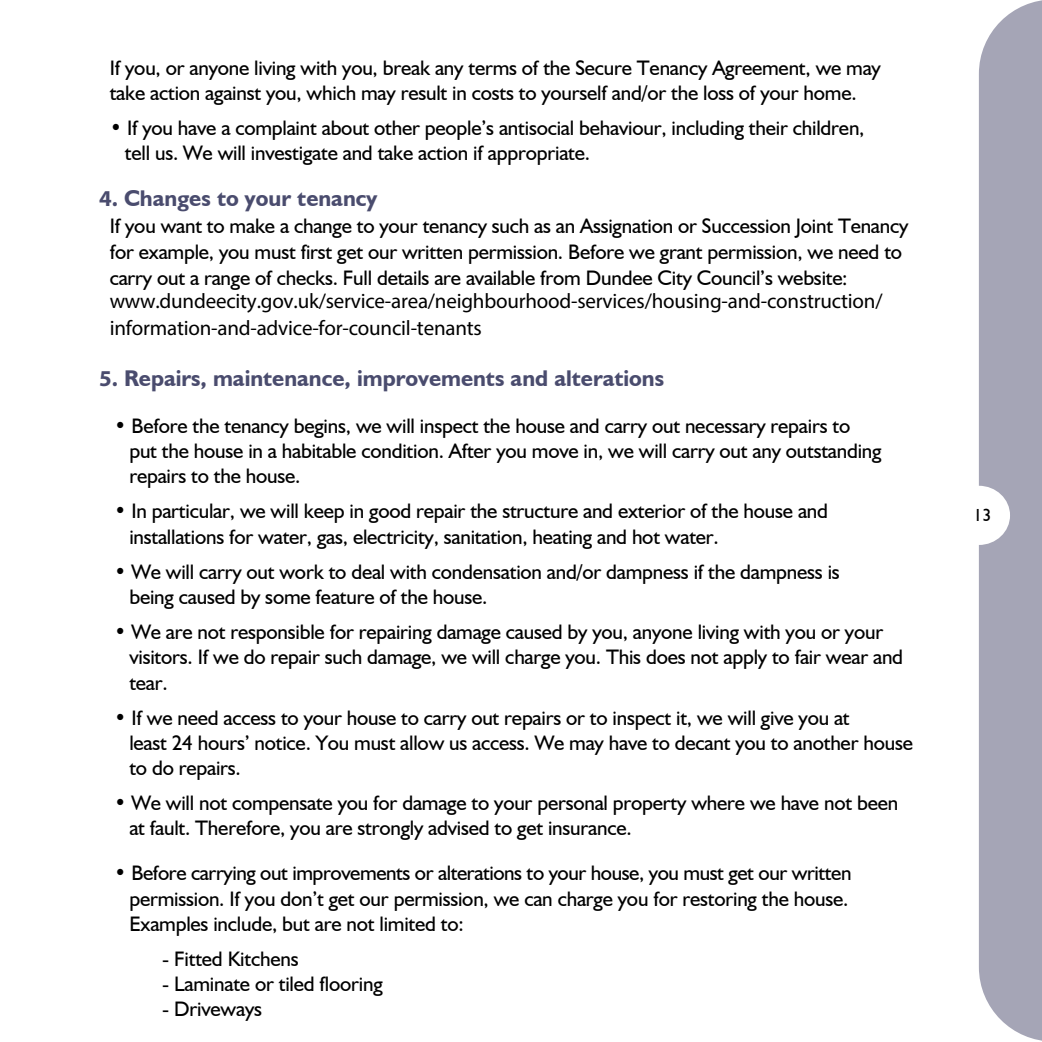
<style>
.page{position:relative;width:1042px;height:1042px;background:#fff}
.page>*{position:absolute;margin:0;border:0;box-sizing:border-box;transform-origin:0 0}
.t1{font:700 22.75px "Humanist 521 BT";color:#4a4c6e}
.t2{font:21px/25.2px "Humanist 521 BT";letter-spacing:-.01em;color:#000}
.t3{font:21px/26.2px "Myriad Pro";letter-spacing:-.01em;color:#000}
.t4{font:17.5px "Humanist 521 BT";color:#000}
.s1{font-family:"Myriad Pro"}
</style>
<div class="page">
<div style="left:979px;top:0;width:63px;height:1041px;background:#a5a5b6"></div>
<div style="left:947px;top:486px;width:63px;height:59px;background:#fff;border-radius:50%"></div>
<p class="t2" style="left:110px;top:54px;width:773px">If you, or anyone living with you, break any terms of the Secure Tenancy Agreement, we may take action against you, which may result in costs to yourself and/or the loss of your home.</p>
<p class="t2" style="left:125px;top:115px;width:741px;text-indent:-15px">• If you have a complaint about other people’s antisocial behaviour, including their children, tell us. We will investigate and take action if appropriate.</p>
<p class="t1" style="left:99px;top:184px;width:280px"><span class="s1">4.</span> Changes to your tenancy</p>
<p class="t2" style="left:110px;top:212px;width:800px;line-height:26.2px">If you want to make a change to your tenancy such as an Assignation or Succession Joint Tenancy for example, you must first get our written permission. Before we grant permission, we need to carry out a range of checks. Full details are available from Dundee City Council’s website<span class="s1">:</span></p>
<p class="t3" style="left:110px;top:288px;width:774px">www.dundeecity.gov.uk/service-area/neighbourhood-services/housing-and-construction/ information-and-advice-for-council-tenants</p>
<p class="t1" style="left:99px;top:364px;width:566px"><span class="s1">5.</span> Repairs, maintenance, improvements and alterations</p>
<p class="t2" style="left:129px;top:413px;width:754px;text-indent:-15px">• Before the tenancy begins, we will inspect the house and carry out necessary repairs to put the house in a habitable condition. After you move in, we will carry out any outstanding repairs to the house.</p>
<p class="t2" style="left:129px;top:498px;width:700px;text-indent:-15px">• In particular, we will keep in good repair the structure and exterior of the house and installations for water, gas, electricity, sanitation, heating and hot water.</p>
<p class="t2" style="left:129px;top:558px;width:712px;text-indent:-15px">• We will carry out work to deal with condensation and/or dampness if the dampness is being caused by some feature of the house.</p>
<p class="t2" style="left:129px;top:619px;width:775px;text-indent:-15px">• We are not responsible for repairing damage caused by you, anyone living with you or your visitors. If we do repair such damage, we will charge you. This does not apply to fair wear and tear.</p>
<p class="t2" style="left:129px;top:704px;width:785px;text-indent:-15px">• If we need access to your house to carry out repairs or to inspect it, we will give you at<br>least 24 hours’ notice. You must allow us access. We may have to decant you to another house to do repairs.</p>
<p class="t2" style="left:129px;top:790px;width:770px;text-indent:-15px">• We will not compensate you for damage to your personal property where we have not been at fault. Therefore, you are strongly advised to get insurance.</p>
<p class="t2" style="left:129px;top:860px;width:723px;text-indent:-15px">• Before carrying out improvements or alterations to your house, you must get our written permission. If you don’t get our permission, we can charge you for restoring the house.<br>Examples include, but are not limited to:</p>
<p class="t2" style="left:162px;top:946px;width:138px">- Fitted Kitchens</p>
<p class="t2" style="left:162px;top:971px;width:222px">- Laminate or tiled flooring</p>
<p class="t2" style="left:162px;top:996px;width:101px">- Driveways</p>
<p class="t4" style="left:973px;top:504px;width:19px">13</p>
</div>
